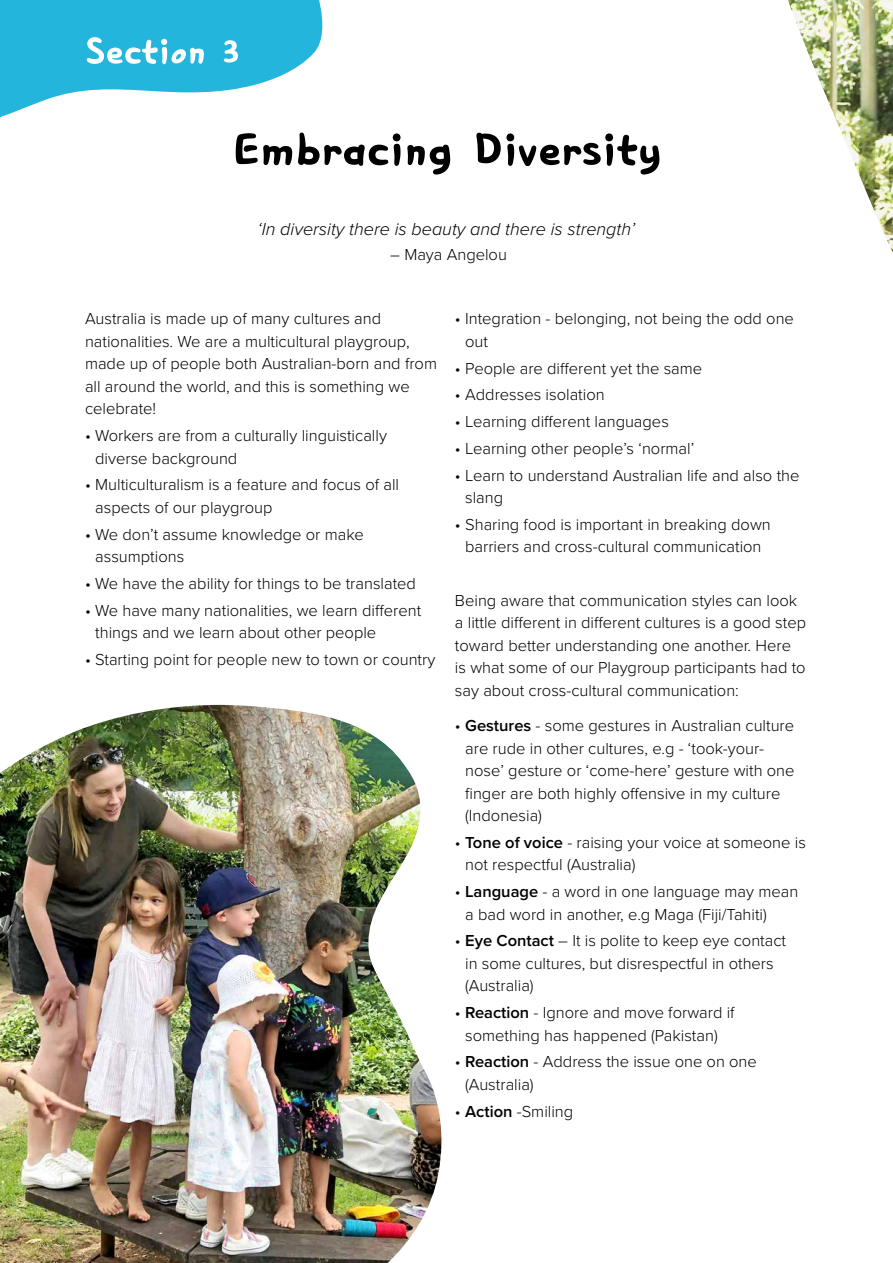
<style>
.page{position:relative;width:893px;height:1263px;background:#fff}
.page>*{position:absolute;margin:0;border:0;box-sizing:border-box;transform-origin:0 0}
.t1{font:82.35px "TT Bucketlist B";letter-spacing:-.02em;color:#000}
.t2{font:64.8px "TT Bucketlist B";letter-spacing:-.02em;color:#fff}
.t3{font:italic 300 18px "Proxima Nova";color:#000}
.t4{font:300 16.5px/22.5px "Proxima Nova";color:#000}
.s1{font-weight:600}
</style>
<div class="page">
<img style="left:788px;top:0;width:105px;height:253px">
<img style="left:0;top:705px;width:442px;height:558px">
<svg style="left:0;top:0;width:323px;height:117px"></svg>
<h2 class="t2" style="left:85px;top:17px;width:157px">Section 3</h2>
<h1 class="t1" style="left:231px;top:106px;width:432px">Embracing Diversity</h1>
<p class="t3" style="left:258px;top:215px;width:379px">‘In diversity there is beauty and there is strength’</p>
<p class="t4" style="left:390px;top:242px;width:118px">– Maya Angelou</p>
<p class="t4" style="left:85px;top:307px;width:353px">Australia is made up of many cultures and nationalities. We are a multicultural playgroup, made up of people both Australian-born and from all around the world, and this is something we celebrate!</p>
<p class="t4" style="left:95px;top:423px;width:293px;text-indent:-10px">• Workers are from a culturally linguistically diverse background</p>
<p class="t4" style="left:95px;top:473px;width:305px;text-indent:-10px">• Multiculturalism is a feature and focus of all aspects of our playgroup</p>
<p class="t4" style="left:95px;top:522px;width:270px;text-indent:-10px">• We don’t assume knowledge or make assumptions</p>
<p class="t4" style="left:85px;top:571px;width:332px">• We have the ability for things to be translated</p>
<p class="t4" style="left:95px;top:598px;width:327px;text-indent:-10px">• We have many nationalities, we learn different things and we learn about other people</p>
<p class="t4" style="left:85px;top:647px;width:352px">• Starting point for people new to town or country</p>
<p class="t4" style="left:465px;top:307px;width:330px;text-indent:-10px">• Integration - belonging, not being the odd one out</p>
<p class="t4" style="left:455px;top:356px;width:249px">• People are different yet the same</p>
<p class="t4" style="left:455px;top:383px;width:151px">• Addresses isolation</p>
<p class="t4" style="left:455px;top:409px;width:215px">• Learning different languages</p>
<p class="t4" style="left:455px;top:436px;width:241px">• Learning other people’s ‘normal’</p>
<p class="t4" style="left:465px;top:463px;width:336px;text-indent:-10px">• Learn to understand Australian life and also the slang</p>
<p class="t4" style="left:455px;top:512px;width:317px;text-align:center">• Sharing food is important in breaking down barriers and cross-cultural communication</p>
<p class="t4" style="left:455px;top:588px;width:353px">Being aware that communication styles can look a little different in different cultures is a good step toward better understanding one another. Here is what some of our Playgroup participants had to say about cross-cultural communication:</p>
<p class="t4" style="left:465px;top:713px;width:331px;text-indent:-10px">• <span class="s1">Gestures</span> - some gestures in Australian culture are rude in other cultures, e.g - ‘took-your&shy;nose’ gesture or ‘come-here’ gesture with one finger are both highly offensive in my culture (Indonesia)</p>
<p class="t4" style="left:465px;top:830px;width:342px;text-indent:-10px">• <span class="s1">Tone of voice</span> - raising your voice at someone is not respectful (Australia)</p>
<p class="t4" style="left:465px;top:879px;width:335px;text-indent:-10px">• <span class="s1">Language</span> - a word in one language may mean a bad word in another, e.g Maga (Fiji/Tahiti)</p>
<p class="t4" style="left:465px;top:929px;width:322px;text-indent:-10px">• <span class="s1">Eye Contact</span> – It is polite to keep eye contact in some cultures, but disrespectful in others (Australia)</p>
<p class="t4" style="left:455px;top:1000px;width:281px;text-align:center">• <span class="s1">Reaction</span> - Ignore and move forward if something has happened (Pakistan)</p>
<p class="t4" style="left:465px;top:1050px;width:293px;text-indent:-10px">• <span class="s1">Reaction</span> - Address the issue one on one (Australia)</p>
<p class="t4" style="left:455px;top:1099px;width:120px">• <span class="s1">Action</span> -Smiling</p>
</div>
